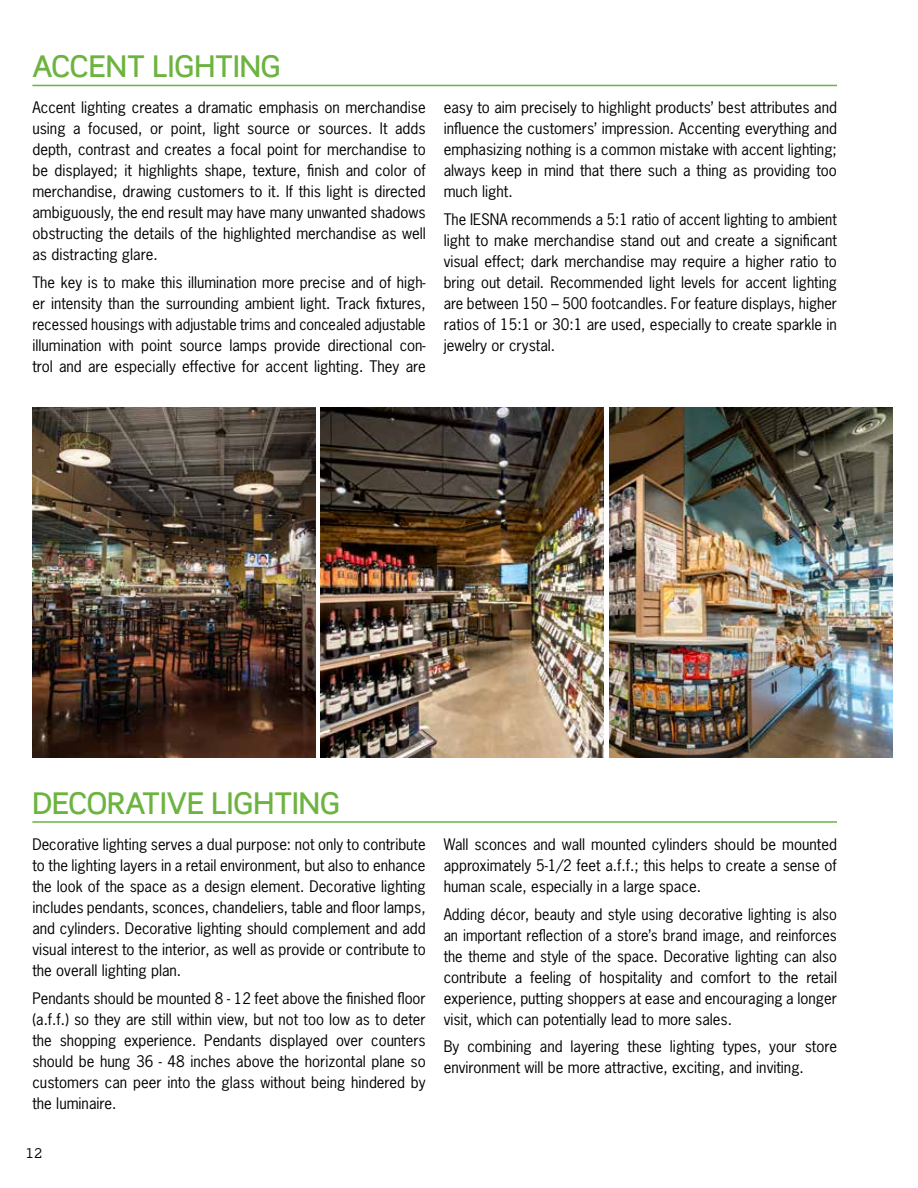
<style>
.page{position:relative;width:918px;height:1188px;background:#fff}
.page>*{position:absolute;margin:0;border:0;box-sizing:border-box;transform-origin:0 0}
.t1{font:500 30px "Scene Std";color:#6cb33f}
.t2{font:15px/21px "News Gothic Std";color:#000;text-align:justify}
.t3{font:13.5px "Scene Std";color:#000}
</style>
<div class="page">
<img style="left:32px;top:408px;width:284px;height:349px">
<img style="left:320px;top:408px;width:284px;height:349px">
<img style="left:609px;top:408px;width:284px;height:349px">
<hr style="left:32px;top:821px;width:805px;height:2px;background:#6cb33f">
<hr style="left:32px;top:85px;width:805px;height:1px;background:#6cb33f">
<h1 class="t1" style="left:32px;top:48px;width:250px">ACCENT LIGHTING</h1>
<p class="t2" style="left:32px;top:97px;width:395px">Accent lighting creates a dramatic emphasis on merchandise using a focused, or point, light source or sources. It adds depth, contrast and creates a focal point for merchandise to be displayed; it highlights shape, texture, finish and color of merchandise, drawing customers to it. If this light is directed ambiguously, the end result may have many unwanted shadows obstructing the details of the highlighted merchandise as well as distracting glare.</p>
<p class="t2" style="left:32px;top:272px;width:395px">The key is to make this illumination more precise and of high&shy;er intensity than the surrounding ambient light. Track fixtures, recessed housings with adjustable trims and concealed adjustable illumination with point source lamps provide directional con&shy;trol and are especially effective for accent lighting. They are</p>
<p class="t2" style="left:444px;top:97px;width:395px">easy to aim precisely to highlight products’ best attributes and influence the customers’ impression. Accenting everything and emphasizing nothing is a common mistake with accent lighting; always keep in mind that there such a thing as providing too much light.</p>
<p class="t2" style="left:444px;top:209px;width:395px">The IESNA recommends a 5:1 ratio of accent lighting to ambient light to make merchandise stand out and create a significant visual effect; dark merchandise may require a higher ratio to bring out detail. Recommended light levels for accent lighting are between 150 – 500 footcandles. For feature displays, higher ratios of 15:1 or 30:1 are used, especially to create sparkle in jewelry or crystal.</p>
<h1 class="t1" style="left:32px;top:784px;width:309px">DECORATIVE LIGHTING</h1>
<p class="t2" style="left:32px;top:833px;width:395px">Decorative lighting serves a dual purpose: not only to contribute to the lighting layers in a retail environment, but also to enhance the look of the space as a design element. Decorative lighting includes pendants, sconces, chandeliers, table and floor lamps, and cylinders. Decorative lighting should complement and add visual interest to the interior, as well as provide or contribute to the overall lighting plan.</p>
<p class="t2" style="left:32px;top:987px;width:395px">Pendants should be mounted 8 - 12 feet above the finished floor (a.f.f.) so they are still within view, but not too low as to deter the shopping experience. Pendants displayed over counters should be hung 36 - 48 inches above the horizontal plane so customers can peer into the glass without being hindered by the luminaire.</p>
<p class="t3" style="left:26px;top:1145px;width:18px">12</p>
<p class="t2" style="left:444px;top:833px;width:395px">Wall sconces and wall mounted cylinders should be mounted approximately 5-1/2 feet a.f.f.; this helps to create a sense of human scale, especially in a large space.</p>
<p class="t2" style="left:444px;top:903px;width:395px">Adding décor, beauty and style using decorative lighting is also an important reflection of a store’s brand image, and reinforces the theme and style of the space. Decorative lighting can also contribute a feeling of hospitality and comfort to the retail experience, putting shoppers at ease and encouraging a longer visit, which can potentially lead to more sales.</p>
<p class="t2" style="left:444px;top:1036px;width:395px">By combining and layering these lighting types, your store environment will be more attractive, exciting, and inviting.</p>
</div>
